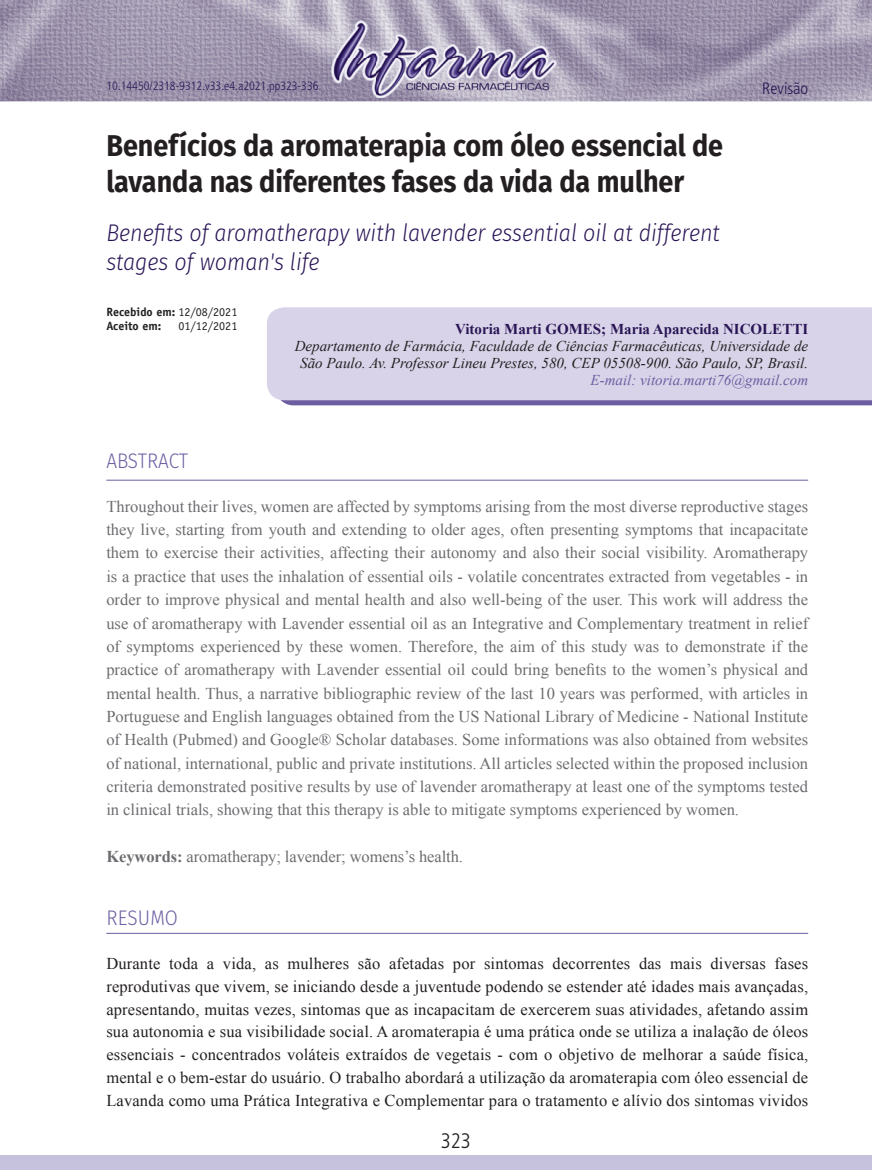
<style>
.page{position:relative;width:872px;height:1170px;background:#fff}
.page>*{position:absolute;margin:0;border:0;box-sizing:border-box;transform-origin:0 0}
.t1{font:700 30px/36px "Fira Sans";color:#231f20;scale:.9 1}
.t2{font:italic 300 24px/28.8px "Fira Sans";color:#2a1656;scale:.9 1}
.t3{font:300 21px "Fira Sans";color:#6d5ea1;scale:.9 1}
.t4{font:300 condensed 21px "Frutiger LT Std";color:#231f20}
.t5{font:16.5px/23.4px "Times New Roman";color:#6c6d70;text-align:justify}
.t6{font:16.5px/23px "Times New Roman";letter-spacing:.01em;color:#231f20;text-align:justify}
.t7{font:300 condensed 16.5px "Frutiger LT Std";color:#2a1656}
.t8{font:italic 15px/17.2px "Times New Roman";color:#231f20;text-align:center}
.t9{font:700 15px "Times New Roman";color:#2a1656}
.t10{font:italic 15px "Times New Roman";color:#6d5ea1}
.t11{font:300 condensed 12px "Frutiger LT Std";color:#2a1656}
.t12{font:700 12px/14.4px "Officina Sans Std";color:#231f20}
.t13{font:12px "Officina Sans Std";color:#231f20}
.s1{font-weight:400}
.s2{font-weight:700}
</style>
<div class="page">
<img style="left:1px;top:0;width:871px;height:101px">
<img style="left:0;top:0;width:1px;height:101px">
<div style="left:0;top:1155px;width:872px;height:14px;background:#c6c1dd"></div>
<img style="left:332px;top:20px;width:224px;height:77px">
<hr style="left:106px;top:480px;width:702px;height:1px;background:#6d5ea1">
<hr style="left:106px;top:932px;width:702px;height:1px;background:#6d5ea1">
<svg style="left:280px;top:400px;width:592px;height:5px;background:#7365a5"></svg>
<div style="left:267px;top:307px;width:605px;height:93px;background:#d8d3e8"></div>
<p class="t11" style="left:106px;top:79px;width:214px">10.14450/2318-9312.v33.e4.a2021.pp323-336</p>
<p class="t7" style="left:762px;top:79px;width:47px">Revisão</p>
<h1 class="t1" style="left:106px;top:125px;width:687px">Benefícios da aromaterapia com óleo essencial de lavanda nas diferentes fases da vida da mulher</h1>
<h2 class="t2" style="left:106px;top:218px;width:683px">Benefits of aromatherapy with lavender essential oil at different stages of woman's life</h2>
<p class="t12" style="left:106px;top:304px;width:132px">Recebido em: <span class="s1">12/08/2021<br></span>Aceito em:</p>
<p class="t13" style="left:179px;top:319px;width:60px">01/12/2021</p>
<p class="t9" style="left:455px;top:317px;width:354px">Vitoria Marti GOMES; Maria Aparecida NICOLETTI</p>
<p class="t8" style="left:295px;top:337px;width:515px">Departamento de Farmácia, Faculdade de Ciências Farmacêuticas, Universidade de<br>São Paulo. Av. Professor Lineu Prestes, 580, CEP 05508-900. São Paulo, SP, Brasil.</p>
<p class="t10" style="left:590px;top:370px;width:219px">E-mail: vitoria.marti76@gmail.com</p>
<p class="t3" style="left:106px;top:445px;width:92px">ABSTRACT</p>
<p class="t5" style="left:106px;top:494px;width:703px">Throughout their lives, women are affected by symptoms arising from the most diverse reproductive stages they live, starting from youth and extending to older ages, often presenting symptoms that incapacitate them to exercise their activities, affecting their autonomy and also their social visibility. Aromatherapy is a practice that uses the inhalation of essential oils - volatile concentrates extracted from vegetables - in order to improve physical and mental health and also well-being of the user. This work will address the use of aromatherapy with Lavender essential oil as an Integrative and Complementary treatment in relief of symptoms experienced by these women. Therefore, the aim of this study was to demonstrate if the practice of aromatherapy with Lavender essential oil could bring benefits to the women’s physical and mental health. Thus, a narrative bibliographic review of the last 10 years was performed, with articles in Portuguese and English languages obtained from the US National Library of Medicine - National Institute of Health (Pubmed) and Google® Scholar databases. Some informations was also obtained from websites of national, international, public and private institutions. All articles selected within the proposed inclusion criteria demonstrated positive results by use of lavender aromatherapy at least one of the symptoms tested in clinical trials, showing that this therapy is able to mitigate symptoms experienced by women.</p>
<p class="t5" style="left:106px;top:844px;width:358px"><span class="s2">Keywords:</span> aromatherapy; lavender; womens’s health.</p>
<p class="t3" style="left:106px;top:902px;width:81px">RESUMO</p>
<p class="t6" style="left:106px;top:951px;width:703px">Durante toda a vida, as mulheres são afetadas por sintomas decorrentes das mais diversas fases reprodutivas que vivem, se iniciando desde a juventude podendo se estender até idades mais avançadas, apresentando, muitas vezes, sintomas que as incapacitam de exercerem suas atividades, afetando assim sua autonomia e sua visibilidade social. A aromaterapia é uma prática onde se utiliza a inalação de óleos essenciais - concentrados voláteis extraídos de vegetais - com o objetivo de melhorar a saúde física, mental e o bem-estar do usuário. O trabalho abordará a utilização da aromaterapia com óleo essencial de Lavanda como uma Prática Integrativa e Complementar para o tratamento e alívio dos sintomas vividos</p>
<p class="t4" style="left:441px;top:1128px;width:32px">323</p>
</div>
